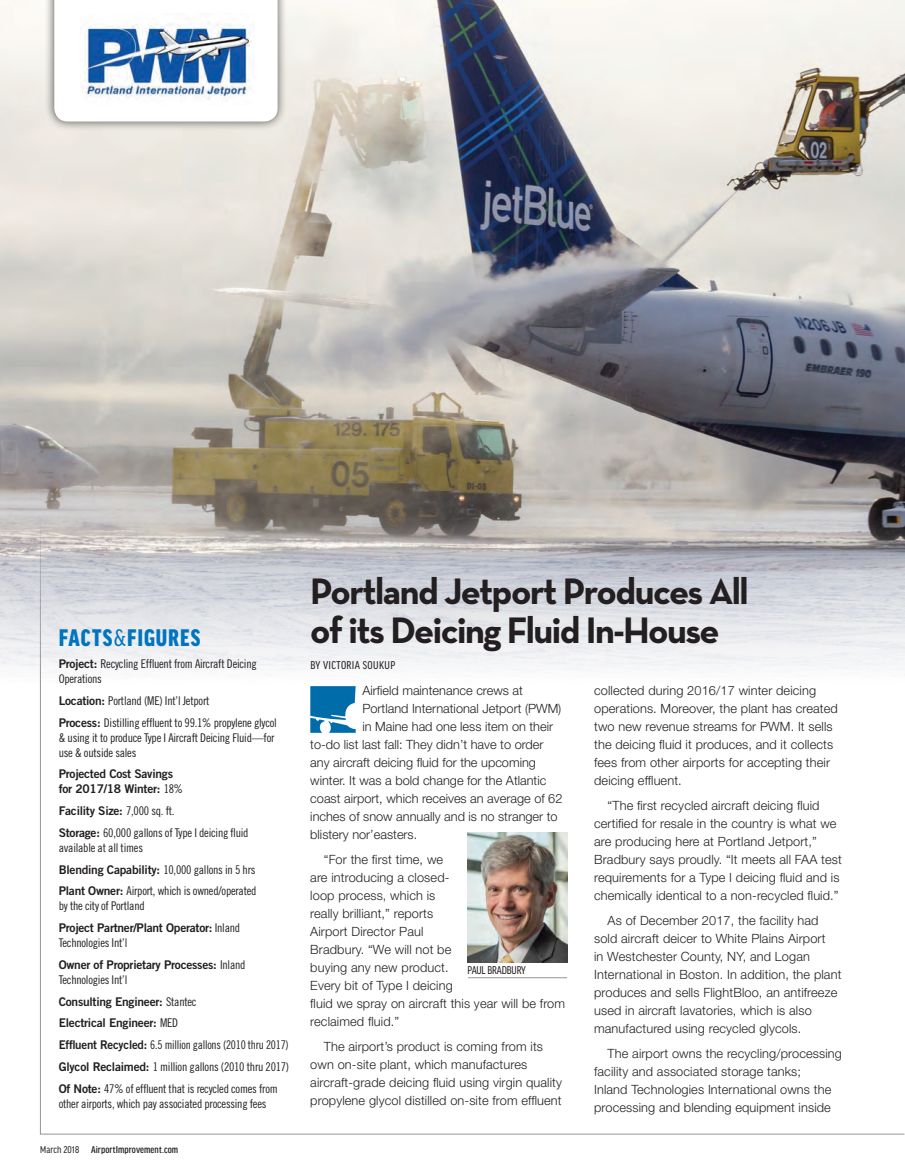
<style>
.page{position:relative;width:905px;height:1175px;background:#fff}
.page>*{position:absolute;margin:0;border:0;box-sizing:border-box;transform-origin:0 0}
.Headline{font:700 37.5px/39px "Neutraface Text";letter-spacing:-.04em;color:#231f20}
.t1{font:900 condensed 25.5px "Good Headline Pro";letter-spacing:.035em;color:#0075bf}
.Body_Copy{font:300 12.75px/18px "Helvetica Neue LT Std";letter-spacing:.01em;color:#231f20}
.Body_Copy_First{font:300 12.75px "Helvetica Neue LT Std";color:#231f20}
.Fact_and_Figures{font:12px/15px "Trade Gothic LT Std Cn 18";letter-spacing:-.02em;color:#231f20}
.Fact_and_Figures-2{font:12px/15px "Trade Gothic LT Std Bd 2";letter-spacing:-.02em;color:#231f20}
.Fact_and_Figures-3{font:12px "Trade Gothic LT Std Cn 18";letter-spacing:-.02em;color:#231f20;scale:.96 1}
.Body_Copy_First-2{font:condensed 12px "Good Headline Pro";letter-spacing:.03em;color:#231f20}
.Headshot_Name{font:condensed 12px "Good Headline Pro";letter-spacing:-.01em;color:#231f20;scale:.96 1}
.t2{font:500 condensed 10.5px "Good Headline Pro";letter-spacing:.01em;color:#231f20}
.s1{font-weight:400}
.s2{font-family:"Trade Gothic LT Std Bd 2"}
.s3{font-family:"Trade Gothic LT Std Cn 18"}
</style>
<div class="page">
<img style="left:0;top:0;width:904px;height:686px">
<svg style="left:310px;top:686px;width:46px;height:47px"></svg>
<img style="left:467px;top:832px;width:100px;height:130px">
<hr style="left:468px;top:977px;width:99px;height:1px;background:#939598">
<div style="left:44px;top:0;width:243px;height:131px;background:#231f20;opacity:.75"></div>
<svg style="left:54px;top:0;width:223px;height:122px"></svg>
<img style="left:80px;top:14px;width:175px;height:92px">
<p class="t1" style="left:59px;top:624px;width:143px">FACTS<span class="s1">&amp;</span>FIGURES</p>
<p class="Fact_and_Figures" style="left:59px;top:656px;width:199px"><span class="s2">Project:</span> Recycling Effluent from Aircraft Deicing<br>Operations</p>
<p class="Fact_and_Figures" style="left:59px;top:693px;width:152px"><span class="s2">Location:</span> Portland (ME) Int’l Jetport</p>
<p class="Fact_and_Figures" style="left:59px;top:714px;width:220px"><span class="s2">Process:</span> Distilling effluent to 99.1% propylene glycol &amp; using it to produce Type I Aircraft Deicing Fluid—for use &amp; outside sales</p>
<p class="Fact_and_Figures-2" style="left:59px;top:766px;width:126px">Projected Cost Savings for 2017/18 Winter: <span class="s3">18%</span></p>
<p class="Fact_and_Figures-2" style="left:59px;top:803px;width:117px">Facility Size: <span class="s3">7,000 sq. ft.</span></p>
<p class="Fact_and_Figures" style="left:59px;top:825px;width:191px"><span class="s2">Storage:</span> 60,000 gallons of Type I deicing fluid available at all times</p>
<p class="Fact_and_Figures-2" style="left:59px;top:861px;width:198px">Blending Capability: <span class="s3">10,000 gallons in 5 hrs</span></p>
<p class="Fact_and_Figures" style="left:59px;top:883px;width:199px"><span class="s2">Plant Owner:</span> Airport, which is owned/operated by the city of Portland</p>
<p class="Fact_and_Figures-2" style="left:59px;top:920px;width:183px">Project Partner/Plant Operator: <span class="s3">Inland<br>Technologies Int’l</span></p>
<p class="Fact_and_Figures-2" style="left:59px;top:957px;width:188px">Owner of Proprietary Processes: <span class="s3">Inland<br>Technologies Int’l</span></p>
<p class="Fact_and_Figures-2" style="left:59px;top:993px;width:139px">Consulting Engineer: <span class="s3">Stantec</span></p>
<p class="Fact_and_Figures-2" style="left:59px;top:1015px;width:121px">Electrical Engineer: <span class="s3">MED</span></p>
<p class="Fact_and_Figures-3" style="left:59px;top:1037px;width:241px"><span class="s2">Effluent Recycled:</span> 6.5 million gallons (2010 thru 2017)</p>
<p class="Fact_and_Figures" style="left:59px;top:1059px;width:232px"><span class="s2">Glycol Reclaimed:</span> 1 million gallons (2010 thru 2017)</p>
<p class="Fact_and_Figures" style="left:59px;top:1080px;width:220px"><span class="s2">Of Note:</span> 47% of effluent that is recycled comes from other airports, which pay associated processing fees</p>
<p class="t2" style="left:40px;top:1144px;width:139px"><span class="s1">March 2018</span> AirportImprovement.com</p>
<p class="Headline" style="left:310px;top:571px;width:440px">Portland Jetport Produces All of its Deicing Fluid In-House</p>
<p class="Body_Copy_First-2" style="left:310px;top:658px;width:86px">BY VICTORIA SOUKUP</p>
<p class="Body_Copy_First" style="left:362px;top:683px;width:162px">Airfield maintenance crews at</p>
<p class="Body_Copy_First" style="left:362px;top:701px;width:200px">Portland International Jetport (PWM)</p>
<p class="Body_Copy_First" style="left:362px;top:719px;width:192px">in Maine had one less item on their</p>
<p class="Body_Copy_First" style="left:310px;top:737px;width:235px">to-do list last fall: They didn’t have to order</p>
<p class="Body_Copy_First" style="left:310px;top:755px;width:227px">any aircraft deicing fluid for the upcoming</p>
<p class="Body_Copy_First" style="left:310px;top:773px;width:237px">winter. It was a bold change for the Atlantic</p>
<p class="Body_Copy_First" style="left:310px;top:791px;width:254px">coast airport, which receives an average of 62</p>
<p class="Body_Copy_First" style="left:310px;top:809px;width:249px">inches of snow annually and is no stranger to</p>
<p class="Body_Copy_First" style="left:310px;top:827px;width:108px">blistery nor’easters.</p>
<p class="Body_Copy" style="left:310px;top:850px;width:256px;text-indent:14px">“For the first time, we<br>are introducing a closed-<br>loop process, which is<br>really brilliant,” reports<br>Airport Director Paul<br>Bradbury. “We will not be<br>buying any new product.<br>Every bit of Type I deicing<br>fluid we spray on aircraft this year will be from reclaimed fluid.”</p>
<p class="Body_Copy" style="left:310px;top:1037px;width:253px;text-indent:14px">The airport’s product is coming from its own on-site plant, which manufactures aircraft-grade deicing fluid using virgin quality propylene glycol distilled on-site from effluent</p>
<p class="Headshot_Name" style="left:467px;top:964px;width:62px">PAUL BRADBURY</p>
<p class="Body_Copy" style="left:594px;top:681px;width:245px">collected during 2016/17 winter deicing operations. Moreover, the plant has created two new revenue streams for PWM. It sells the deicing fluid it produces, and it collects fees from other airports for accepting their deicing effluent.</p>
<p class="Body_Copy" style="left:594px;top:796px;width:249px;text-indent:14px">“The first recycled aircraft deicing fluid certified for resale in the country is what we are producing here at Portland Jetport,” Bradbury says proudly. “It meets all FAA test requirements for a Type I deicing fluid and is chemically identical to a non-recycled fluid.”</p>
<p class="Body_Copy" style="left:594px;top:911px;width:249px;text-indent:14px">As of December 2017, the facility had sold aircraft deicer to White Plains Airport<br>in Westchester County, NY, and Logan International in Boston. In addition, the plant produces and sells FlightBloo, an antifreeze used in aircraft lavatories, which is also manufactured using recycled glycols.</p>
<p class="Body_Copy" style="left:594px;top:1043px;width:249px;text-indent:14px">The airport owns the recycling/processing facility and associated storage tanks;<br>Inland Technologies International owns the processing and blending equipment inside</p>
</div>
